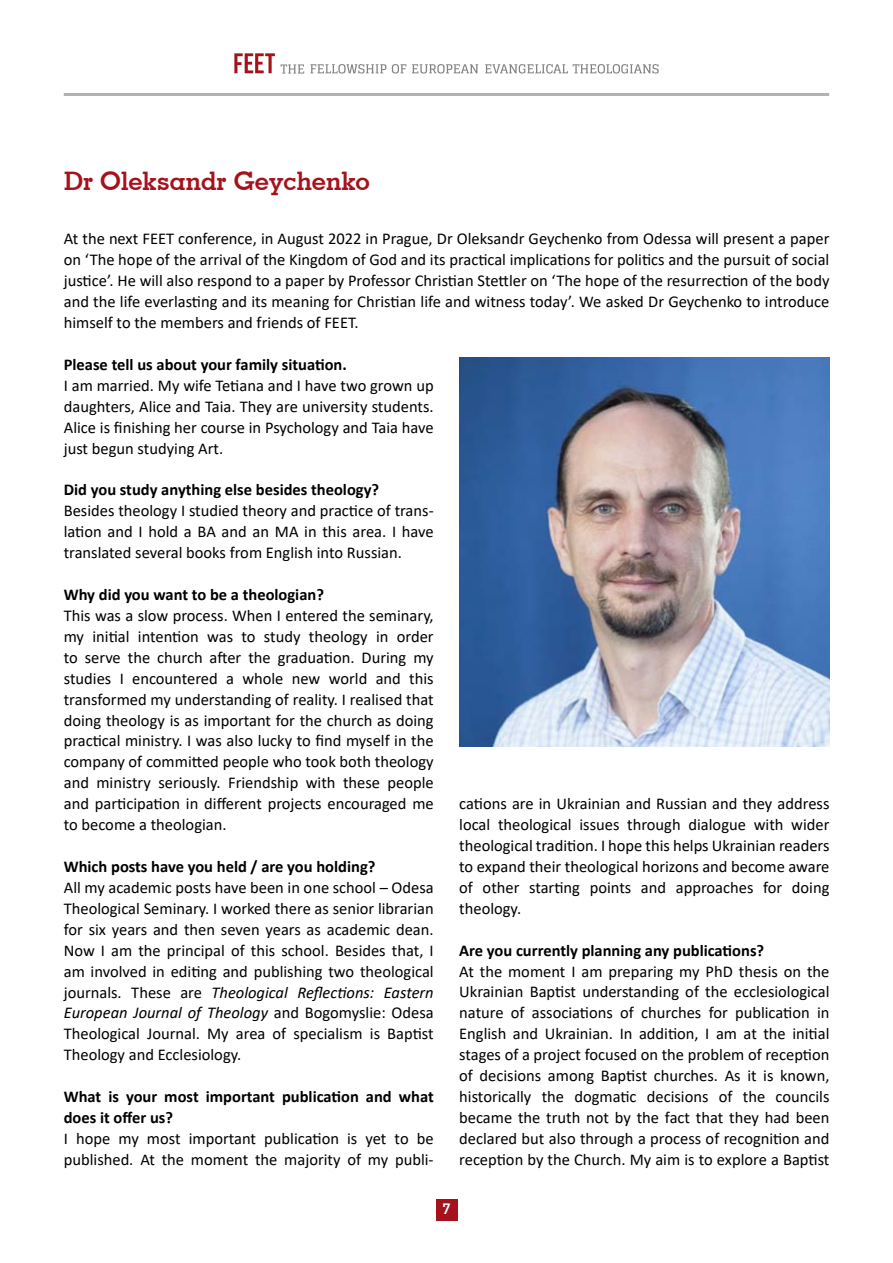
<style>
.page{position:relative;width:893px;height:1263px;background:#fff}
.page>*{position:absolute;margin:0;border:0;box-sizing:border-box;transform-origin:0 0}
.t1{font:700 25.5px "Geometric Slab 703 BT";color:#a5121c}
.t2{font:16.5px/20.9px "Calibri";color:#000;text-align:justify}
.t3{font:700 16.5px/20.9px "Calibri";color:#000}
.t4{font:700 15px "Geometric Slab 703 BT";color:#fff}
.s1{font-style:italic}
</style>
<div class="page">
<hr style="left:64px;top:93px;width:765px;height:3px;background:#b5b1b0">
<div style="left:436px;top:1199px;width:21px;height:21px;background:#a5121c"></div>
<svg style="left:310px;top:64px;width:76px;height:10px"></svg>
<svg style="left:392px;top:64px;width:14px;height:10px"></svg>
<svg style="left:412px;top:64px;width:66px;height:10px"></svg>
<svg style="left:234px;top:53px;width:70px;height:21px"></svg>
<svg style="left:485px;top:64px;width:174px;height:10px"></svg>
<img style="left:459px;top:357px;width:370px;height:389px">
<h1 class="t1" style="left:64px;top:165px;width:307px">Dr Oleksandr Geychenko</h1>
<p class="t2" style="left:64px;top:228px;width:767px">At the next FEET conference, in August 2022 in Prague, Dr Oleksandr Geychenko from Odessa will present a paper on ‘The hope of the arrival of the Kingdom of God and its practical implications for politics and the pursuit of social justice’. He will also respond to a paper by Professor Christian Stettler on ‘The hope of the resurrection of the body and the life everlasting and its meaning for Christian life and witness today’. We asked Dr Geychenko to introduce himself to the members and friends of FEET.</p>
<p class="t3" style="left:64px;top:354px;width:283px">Please tell us about your family situation.</p>
<p class="t2" style="left:64px;top:374px;width:371px">I am married. My wife Tetiana and I have two grown up daughters, Alice and Taia. They are university students.<br>Alice is finishing her course in Psychology and Taia have just begun studying Art.</p>
<p class="t3" style="left:64px;top:479px;width:317px">Did you study anything else besides theology?</p>
<p class="t2" style="left:64px;top:500px;width:371px">Besides theology I studied theory and practice of trans&shy;lation and I hold a BA and an MA in this area. I have translated several books from English into Russian.</p>
<p class="t3" style="left:64px;top:584px;width:262px">Why did you want to be a theologian?</p>
<p class="t2" style="left:64px;top:605px;width:371px">This was a slow process. When I entered the seminary, my initial intention was to study theology in order to serve the church after the graduation. During my studies I encountered a whole new world and this transformed my understanding of reality. I realised that doing theology is as important for the church as doing practical ministry. I was also lucky to find myself in the company of committed people who took both theology and ministry seriously. Friendship with these people and participation in different projects encouraged me to become a theologian.</p>
<p class="t3" style="left:64px;top:856px;width:313px">Which posts have you held / are you holding?</p>
<p class="t2" style="left:64px;top:876px;width:371px">All my academic posts have been in one school – Odesa Theological Seminary. I worked there as senior librarian for six years and then seven years as academic dean.<br>Now I am the principal of this school. Besides that, I am involved in editing and publishing two theological journals. These are <span class="s1">Theological Reflections: Eastern European Journal of Theology</span> and Bogomyslie: Odesa Theological Journal. My area of specialism is Baptist Theology and Ecclesiology.</p>
<p class="t3" style="left:64px;top:1086px;width:371px">What is your most important publication and what does it offer us?</p>
<p class="t2" style="left:64px;top:1128px;width:371px">I hope my most important publication is yet to be published. At the moment the majority of my publi-</p>
<p class="t2" style="left:459px;top:793px;width:372px">cations are in Ukrainian and Russian and they address local theological issues through dialogue with wider theological tradition. I hope this helps Ukrainian readers to expand their theological horizons and become aware of other starting points and approaches for doing theology.</p>
<p class="t3" style="left:459px;top:939px;width:306px">Are you currently planning any publications?</p>
<p class="t2" style="left:459px;top:960px;width:372px">At the moment I am preparing my PhD thesis on the Ukrainian Baptist understanding of the ecclesiological nature of associations of churches for publication in English and Ukrainian. In addition, I am at the initial stages of a project focused on the problem of reception of decisions among Baptist churches. As it is known, historically the dogmatic decisions of the councils became the truth not by the fact that they had been declared but also through a process of recognition and reception by the Church. My aim is to explore a Baptist</p>
<p class="t4" style="left:442px;top:1199px;width:10px">7</p>
</div>
